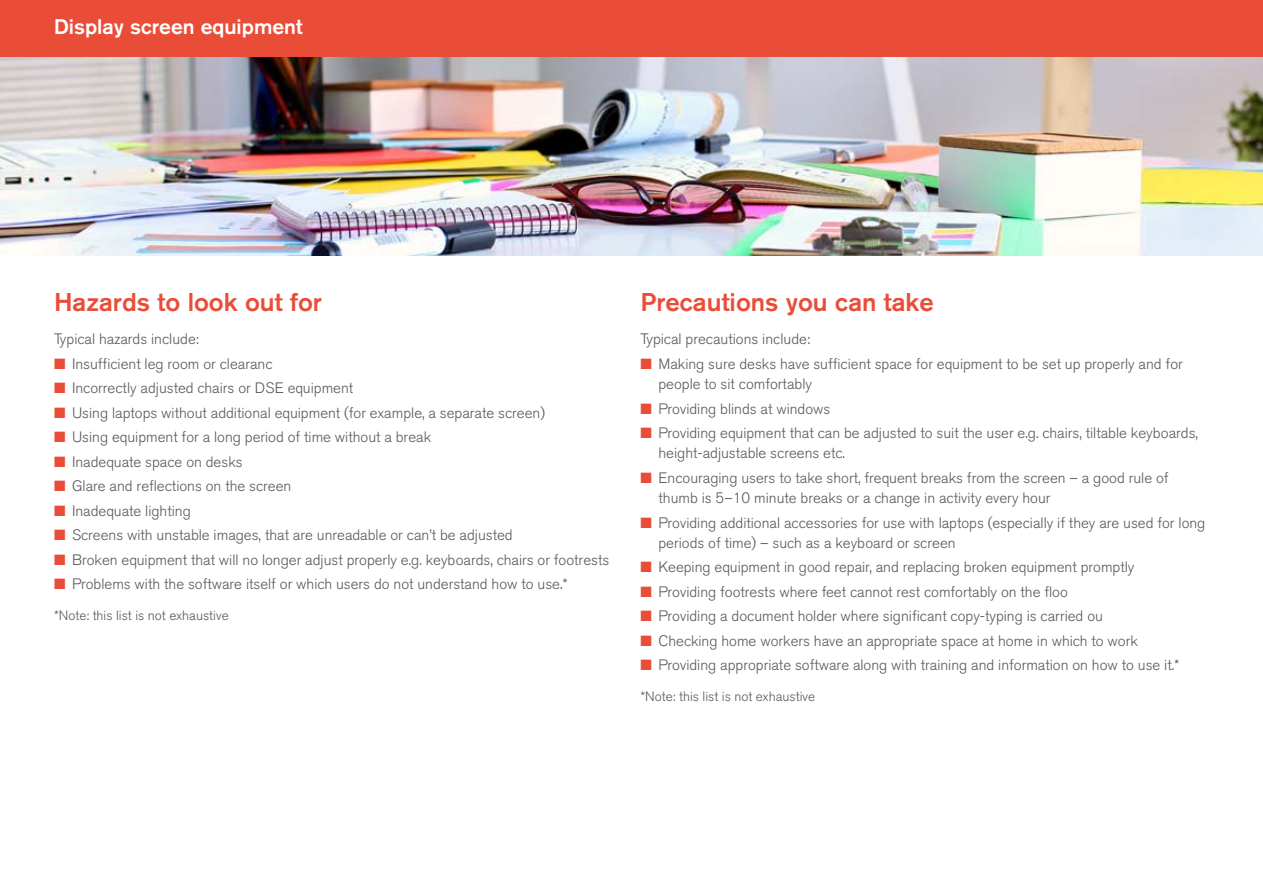
<style>
.page{position:relative;width:1263px;height:893px;background:#fff}
.page>*{position:absolute;margin:0;border:0;box-sizing:border-box;transform-origin:0 0}
.t1{font:500 25.5px "Akzidenz Grotesk BQ";color:#e94d38}
.t2{font:500 24px "Akzidenz Grotesk BQ";color:#fff}
.t3{font:500 21px "Akzidenz Grotesk BQ";color:#fff}
.t4{font:300 15px/20.2px "Akzidenz Grotesk BQ";color:#575756}
.t5{font:300 13.5px "Akzidenz Grotesk BQ";color:#575756}
.s1{color:#e94d38}
</style>
<div class="page">
<img style="left:0;top:56px;width:1263px;height:199px">
<div style="left:0;top:0;width:1263px;height:56px;background:#e94d38"></div>
<h2 class="t2" style="left:52px;top:14px;width:277px">[Title to be inserted here]</h2>
<h3 class="t3" style="left:54px;top:14px;width:250px">Display screen equipment</h3>
<h1 class="t1" style="left:54px;top:287px;width:269px">Hazards to look out for</h1>
<p class="t4" style="left:54px;top:329px;width:146px">Typical hazards include:</p>
<p class="t4" style="left:54px;top:354px;width:220px"><span class="s1">■</span> Insufficient leg room or clearanc</p>
<p class="t4" style="left:54px;top:378px;width:301px"><span class="s1">■</span> Incorrectly adjusted chairs or DSE equipment</p>
<p class="t4" style="left:54px;top:403px;width:492px"><span class="s1">■</span> Using laptops without additional equipment (for example, a separate screen)</p>
<p class="t4" style="left:54px;top:427px;width:379px"><span class="s1">■</span> Using equipment for a long period of time without a break</p>
<p class="t4" style="left:54px;top:452px;width:190px"><span class="s1">■</span> Inadequate space on desks</p>
<p class="t4" style="left:54px;top:476px;width:239px"><span class="s1">■</span> Glare and reflections on the screen</p>
<p class="t4" style="left:54px;top:501px;width:138px"><span class="s1">■</span> Inadequate lighting</p>
<p class="t4" style="left:54px;top:525px;width:460px"><span class="s1">■</span> Screens with unstable images, that are unreadable or can’t be adjusted</p>
<p class="t4" style="left:54px;top:550px;width:557px"><span class="s1">■</span> Broken equipment that will no longer adjust properly e.g. keyboards, chairs or footrests</p>
<p class="t4" style="left:54px;top:574px;width:515px"><span class="s1">■</span> Problems with the software itself or which users do not understand how to use.*</p>
<p class="t5" style="left:54px;top:608px;width:176px">*Note: this list is not exhaustive</p>
<h1 class="t1" style="left:640px;top:287px;width:295px">Precautions you can take</h1>
<p class="t4" style="left:640px;top:329px;width:171px">Typical precautions include:</p>
<p class="t4" style="left:658px;top:354px;width:526px;text-indent:-18px"><span class="s1">■</span> Making sure desks have sufficient space for equipment to be set up properly and for people to sit comfortably</p>
<p class="t4" style="left:640px;top:399px;width:191px"><span class="s1">■</span> Providing blinds at windows</p>
<p class="t4" style="left:658px;top:423px;width:541px;text-indent:-18px"><span class="s1">■</span> Providing equipment that can be adjusted to suit the user e.g. chairs, tiltable keyboards, height-adjustable screens etc.</p>
<p class="t4" style="left:658px;top:468px;width:511px;text-indent:-18px"><span class="s1">■</span> Encouraging users to take short, frequent breaks from the screen – a good rule of thumb is 5–10 minute breaks or a change in activity every hour</p>
<p class="t4" style="left:658px;top:513px;width:548px;text-indent:-18px"><span class="s1">■</span> Providing additional accessories for use with laptops (especially if they are used for long periods of time) – such as a keyboard or screen</p>
<p class="t4" style="left:640px;top:557px;width:495px"><span class="s1">■</span> Keeping equipment in good repair, and replacing broken equipment promptly</p>
<p class="t4" style="left:640px;top:582px;width:429px"><span class="s1">■</span> Providing footrests where feet cannot rest comfortably on the floo</p>
<p class="t4" style="left:640px;top:606px;width:464px"><span class="s1">■</span> Providing a document holder where significant copy-typing is carried ou</p>
<p class="t4" style="left:640px;top:631px;width:499px"><span class="s1">■</span> Checking home workers have an appropriate space at home in which to work</p>
<p class="t4" style="left:640px;top:655px;width:541px"><span class="s1">■</span> Providing appropriate software along with training and information on how to use it.*</p>
<p class="t5" style="left:640px;top:689px;width:176px">*Note: this list is not exhaustive</p>
</div>
